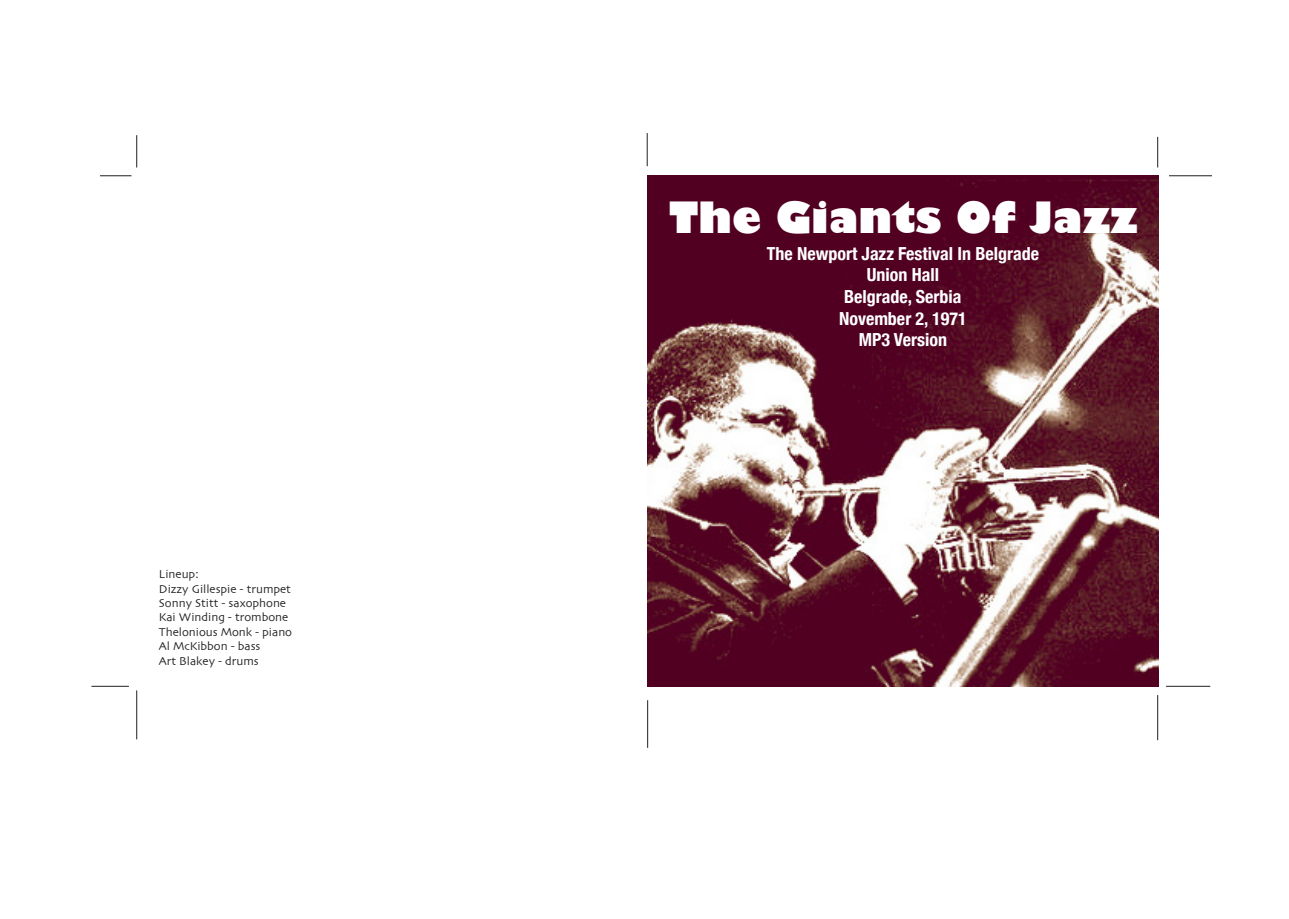
<style>
.page{position:relative;width:1289px;height:919px;background:#fff}
.page>*{position:absolute;margin:0;border:0;box-sizing:border-box;transform-origin:0 0}
.t1{font:800 42px "Gill Sans";color:#fff}
.t2{font:700 condensed 18px/21.6px "Helvetica Neue";color:#fff;text-align:center}
.t3{font:12px "Skia";color:#231f20}
</style>
<div class="page">
<img style="left:647px;top:175px;width:511px;height:511px">
<hr style="left:136px;top:135px;width:1px;height:32px;background:#231f20">
<hr style="left:100px;top:175px;width:31px;height:1px;background:#231f20">
<hr style="left:647px;top:133px;width:1px;height:33px;background:#231f20">
<hr style="left:1157px;top:137px;width:1px;height:30px;background:#231f20">
<hr style="left:1168px;top:175px;width:43px;height:1px;background:#231f20">
<hr style="left:1166px;top:686px;width:44px;height:1px;background:#231f20">
<hr style="left:1157px;top:695px;width:1px;height:45px;background:#231f20">
<hr style="left:91px;top:686px;width:38px;height:1px;background:#231f20">
<hr style="left:136px;top:690px;width:1px;height:49px;background:#231f20">
<hr style="left:647px;top:700px;width:1px;height:47px;background:#231f20">
<p class="t3" style="left:159px;top:567px;width:42px">Lineup:</p>
<p class="t3" style="left:159px;top:581px;width:134px">Dizzy Gillespie - trumpet</p>
<p class="t3" style="left:159px;top:595px;width:129px">Sonny Stitt - saxophone</p>
<p class="t3" style="left:159px;top:610px;width:131px">Kai Winding - trombone</p>
<p class="t3" style="left:159px;top:624px;width:135px">Thelonious Monk - piano</p>
<p class="t3" style="left:159px;top:639px;width:103px">Al McKibbon - bass</p>
<p class="t3" style="left:159px;top:653px;width:101px">Art Blakey - drums</p>
<p class="t1" style="left:669px;top:191px;width:470px">The Giants Of Jazz</p>
<p class="t2" style="left:766px;top:242px;width:274px">The Newport Jazz Festival In Belgrade<br>Union Hall<br>Belgrade, Serbia</p>
<p class="t2" style="left:839px;top:307px;width:129px">November 2, 1971</p>
<p class="t2" style="left:858px;top:329px;width:90px">MP3 Version</p>
</div>
